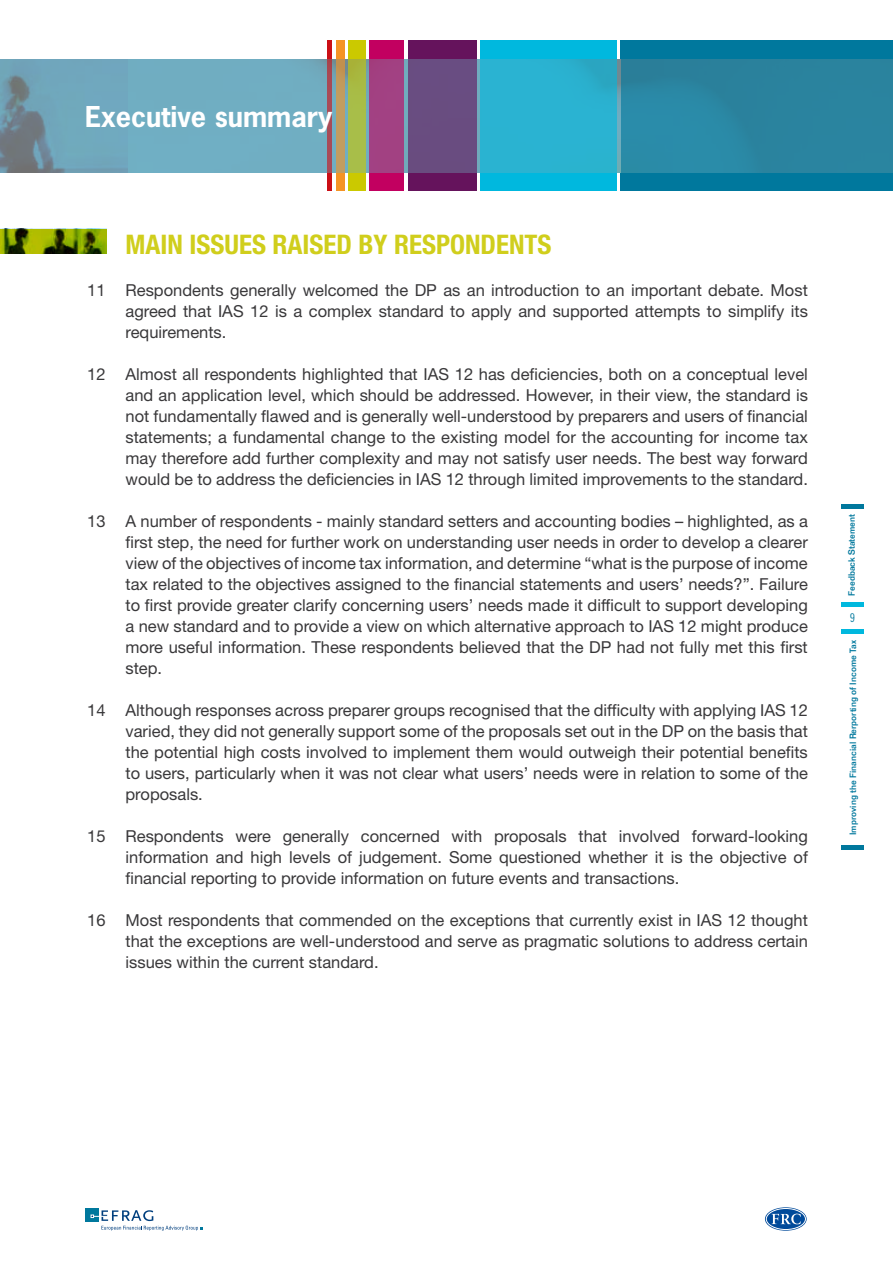
<style>
.page{position:relative;width:893px;height:1263px;background:#fff}
.page>*{position:absolute;margin:0;border:0;box-sizing:border-box;transform-origin:0 0}
.t1{font:700 condensed 27px "Helvetica Neue LT Std";color:#d0ce1c}
.t2{font:700 27px "News Gothic Std";color:#fff}
.t3{font:16.5px/21px "Helvetica Neue LT Std";color:#39383a;text-align:justify}
.t4{font:12px "Trade Gothic LT Std Cn 18";color:#00789d}
.t5{font:500 9px "Folio Std";color:#00789d}
</style>
<div class="page">
<div style="left:85px;top:1208px;width:14px;height:13px;background:#00789d"></div>
<svg style="left:91px;top:1210px;width:112px;height:20px"></svg>
<svg style="left:765px;top:1207px;width:42px;height:24px"></svg>
<svg style="left:772px;top:1213px;width:29px;height:11px"></svg>
<div style="left:766px;top:1208px;width:40px;height:22px;border:1px solid #fff;border-radius:50%"></div>
<svg style="left:1px;top:59px;width:620px;height:114px;background:#70a6b9"></svg>
<svg style="left:327px;top:40px;width:5px;height:151px"></svg>
<svg style="left:336px;top:40px;width:8px;height:151px"></svg>
<svg style="left:349px;top:40px;width:17px;height:151px;background:#b0bf34"></svg>
<svg style="left:370px;top:40px;width:34px;height:151px;background:#a93079"></svg>
<svg style="left:408px;top:40px;width:68px;height:151px;background:#683e77"></svg>
<svg style="left:480px;top:40px;width:137px;height:151px;background:#1fb3d3"></svg>
<svg style="left:621px;top:40px;width:272px;height:151px;background:#1f81a0"></svg>
<hr style="left:841px;top:629px;width:23px;height:4px;background:#00b8de">
<div style="left:841px;top:602px;width:23px;height:5px;background:#00b8de"></div>
<div style="left:841px;top:504px;width:23px;height:5px;background:#00789d"></div>
<hr style="left:841px;top:846px;width:23px;height:4px;background:#00789d">
<img style="left:0;top:229px;width:106px;height:25px">
<h1 class="t2" style="left:85px;top:99px;width:249px">Executive summary</h1>
<h1 class="t1" style="left:126px;top:228px;width:199px">MAIN ISSUES RAISED</h1>
<h1 class="t1" style="left:358px;top:228px;width:51px">BY RESPONDEN</h1>
<h1 class="t1" style="left:524px;top:228px;width:26px">TS</h1>
<p class="t3" style="left:126px;top:280px;width:684px;text-indent:-38px">11 Respondents generally welcomed the DP as an introduction to an important debate. Most agreed that IAS 12 is a complex standard to apply and supported attempts to simplify its requirements.</p>
<p class="t3" style="left:126px;top:364px;width:684px;text-indent:-38px">12 Almost all respondents highlighted that IAS 12 has deficiencies, both on a conceptual level and an application level, which should be addressed. However, in their view, the standard is not fundamentally flawed and is generally well-understood by preparers and users of financial statements; a fundamental change to the existing model for the accounting for income tax may therefore add further complexity and may not satisfy user needs. The best way forward would be to address the deficiencies in IAS 12 through limited improvements to the standard.</p>
<p class="t3" style="left:126px;top:511px;width:684px;text-indent:-38px">13 A number of respondents - mainly standard setters and accounting bodies – highlighted, as a first step, the need for further work on understanding user needs in order to develop a clearer view of the objectives of income tax information, and determine “what is the purpose of income tax related to the objectives assigned to the financial statements and users’ needs?”. Failure to first provide greater clarify concerning users’ needs made it difficult to support developing a new standard and to provide a view on which alternative approach to IAS 12 might produce more useful information. These respondents believed that the DP had not fully met this first step.</p>
<p class="t3" style="left:126px;top:700px;width:684px;text-indent:-38px">14 Although responses across preparer groups recognised that the difficulty with applying IAS 12 varied, they did not generally support some of the proposals set out in the DP on the basis that the potential high costs involved to implement them would outweigh their potential benefits to users, particularly when it was not clear what users’ needs were in relation to some of the proposals.</p>
<p class="t3" style="left:126px;top:826px;width:684px;text-indent:-38px">15 Respondents were generally concerned with proposals that involved forward-looking information and high levels of judgement. Some questioned whether it is the objective of financial reporting to provide information on future events and transactions.</p>
<p class="t3" style="left:126px;top:910px;width:684px;text-indent:-38px">16 Most respondents that commended on the exceptions that currently exist in IAS 12 thought that the exceptions are well-understood and serve as pragmatic solutions to address certain issues within the current standard.</p>
<p class="t5" style="left:846px;top:596px;width:83px;rotate:-90deg">Feedback Statement</p>
<p class="t4" style="left:850px;top:611px;width:7px">9</p>
<p class="t5" style="left:847px;top:835px;width:197px;rotate:-90deg">Improving the Financial Rerporting of Income Tax</p>
</div>
